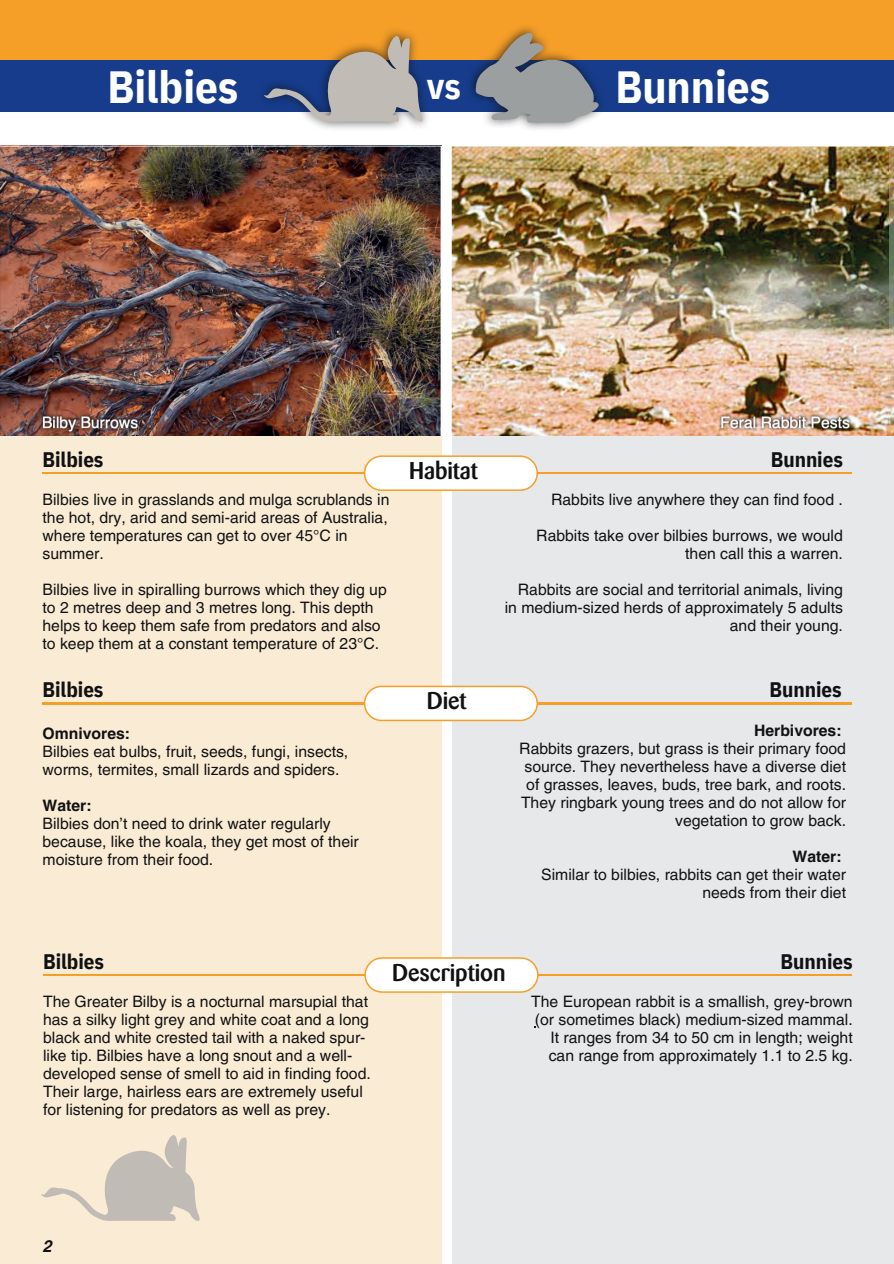
<style>
.page{position:relative;width:894px;height:1264px;background:#fff}
.page>*{position:absolute;margin:0;border:0;box-sizing:border-box;transform-origin:0 0}
.t1{font:700 45px "IBM Plex Sans Cond";color:#fff}
.t2{font:700 36px "IBM Plex Sans Cond";color:#fff}
.t3{font:500 24px "Barmeno";color:#111113}
.t4{font:700 21px "IBM Plex Sans Cond";color:#111113}
.t5{font:italic 700 16.5px "Helvetica LT Pro";color:#111113}
.t6{font:15.75px/18px "Helvetica LT Pro";color:#111113}
.t7{font:700 15.75px "Helvetica LT Pro";color:#111113}
</style>
<div class="page">
<div style="left:0;top:159px;width:441px;height:1104px;background:#faecd4"></div>
<div style="left:452px;top:159px;width:441px;height:1104px;background:#e7e8e9"></div>
<div style="left:0;top:0;width:893px;height:60px;background:#f59e28"></div>
<div style="left:0;top:60px;width:893px;height:51px;background:#163c8b"></div>
<img style="left:255px;top:30px;width:177px;height:99px">
<svg style="left:264px;top:36px;width:158px;height:86px"></svg>
<img style="left:466px;top:27px;width:140px;height:102px">
<svg style="left:41px;top:1135px;width:159px;height:85px"></svg>
<hr style="left:43px;top:472px;width:807px;height:2px;background:#f59e28">
<svg style="left:364px;top:455px;width:174px;height:36px;background:#fdf4e9"></svg>
<svg style="left:475px;top:33px;width:123px;height:90px"></svg>
<hr style="left:43px;top:702px;width:807px;height:2px;background:#f59e28">
<svg style="left:364px;top:685px;width:174px;height:36px;background:#fdf5ea"></svg>
<hr style="left:43px;top:974px;width:808px;height:1px;background:#f59e28">
<svg style="left:364px;top:957px;width:174px;height:35px;background:#fdf6ed"></svg>
<img style="left:0;top:146px;width:888px;height:289px">
<h1 class="t1" style="left:107px;top:52px;width:132px">Bilbies</h1>
<h2 class="t2" style="left:427px;top:58px;width:35px">vs</h2>
<h1 class="t1" style="left:615px;top:52px;width:156px">Bunnies</h1>
<h3 class="t4" style="left:43px;top:443px;width:62px">Bilbies</h3>
<p class="t6" style="left:43px;top:490px;width:348px">Bilbies live in grasslands and mulga scrublands in the hot, dry, arid and semi-arid areas of Australia, where temperatures can get to over 45°C in summer.</p>
<p class="t6" style="left:43px;top:580px;width:345px">Bilbies live in spiralling burrows which they dig up to 2 metres deep and 3 metres long. This depth helps to keep them safe from predators and also to keep them at a constant temperature of 23°C.</p>
<h3 class="t4" style="left:43px;top:673px;width:62px">Bilbies</h3>
<p class="t7" style="left:43px;top:723px;width:89px">Omnivores:</p>
<p class="t6" style="left:43px;top:742px;width:307px">Bilbies eat bulbs, fruit, seeds, fungi, insects, worms, termites, small lizards and spiders.</p>
<p class="t7" style="left:43px;top:795px;width:50px">Water:</p>
<p class="t6" style="left:43px;top:814px;width:318px">Bilbies don’t need to drink water regularly because, like the koala, they get most of their moisture from their food.</p>
<h3 class="t3" style="left:409px;top:456px;width:70px">Habitat</h3>
<h3 class="t3" style="left:426px;top:686px;width:41px">Diet</h3>
<h3 class="t4" style="left:770px;top:443px;width:74px">Bunnies</h3>
<p class="t6" style="left:551px;top:490px;width:293px">Rabbits live anywhere they can find food .</p>
<p class="t6" style="left:536px;top:526px;width:308px;text-align:right">Rabbits take over bilbies burrows, we would then call this a warren.</p>
<p class="t6" style="left:504px;top:580px;width:339px;text-align:right">Rabbits are social and territorial animals, living in medium-sized herds of approximately 5 adults and their young.</p>
<h3 class="t4" style="left:769px;top:673px;width:74px">Bunnies</h3>
<p class="t7" style="left:753px;top:720px;width:89px">Herbivores:</p>
<p class="t6" style="left:519px;top:739px;width:328px;text-align:right">Rabbits grazers, but grass is their primary food source. They nevertheless have a diverse diet of grasses, leaves, buds, tree bark, and roots.<br>They ringbark young trees and do not allow for vegetation to grow back.</p>
<p class="t7" style="left:792px;top:846px;width:50px">Water:</p>
<p class="t6" style="left:541px;top:865px;width:306px;text-align:right">Similar to bilbies, rabbits can get their water needs from their diet</p>
<h3 class="t4" style="left:43px;top:944px;width:62px">Bilbies</h3>
<p class="t6" style="left:43px;top:992px;width:329px">The Greater Bilby is a nocturnal marsupial that has a silky light grey and white coat and a long black and white crested tail with a naked spur&shy;like tip. Bilbies have a long snout and a well&shy;developed sense of smell to aid in finding food.<br>Their large, hairless ears are extremely useful for listening for predators as well as prey.</p>
<h3 class="t3" style="left:392px;top:958px;width:115px">Description</h3>
<h3 class="t4" style="left:780px;top:944px;width:74px">Bunnies</h3>
<p class="t6" style="left:531px;top:992px;width:323px;text-align:right">The European rabbit is a smallish, grey-brown (or sometimes black) medium-sized mammal.<br>It ranges from 34 to 50 cm in length; weight can range from approximately 1.1 to 2.5 kg.</p>
<p class="t5" style="left:43px;top:1235px;width:11px">2</p>
</div>
